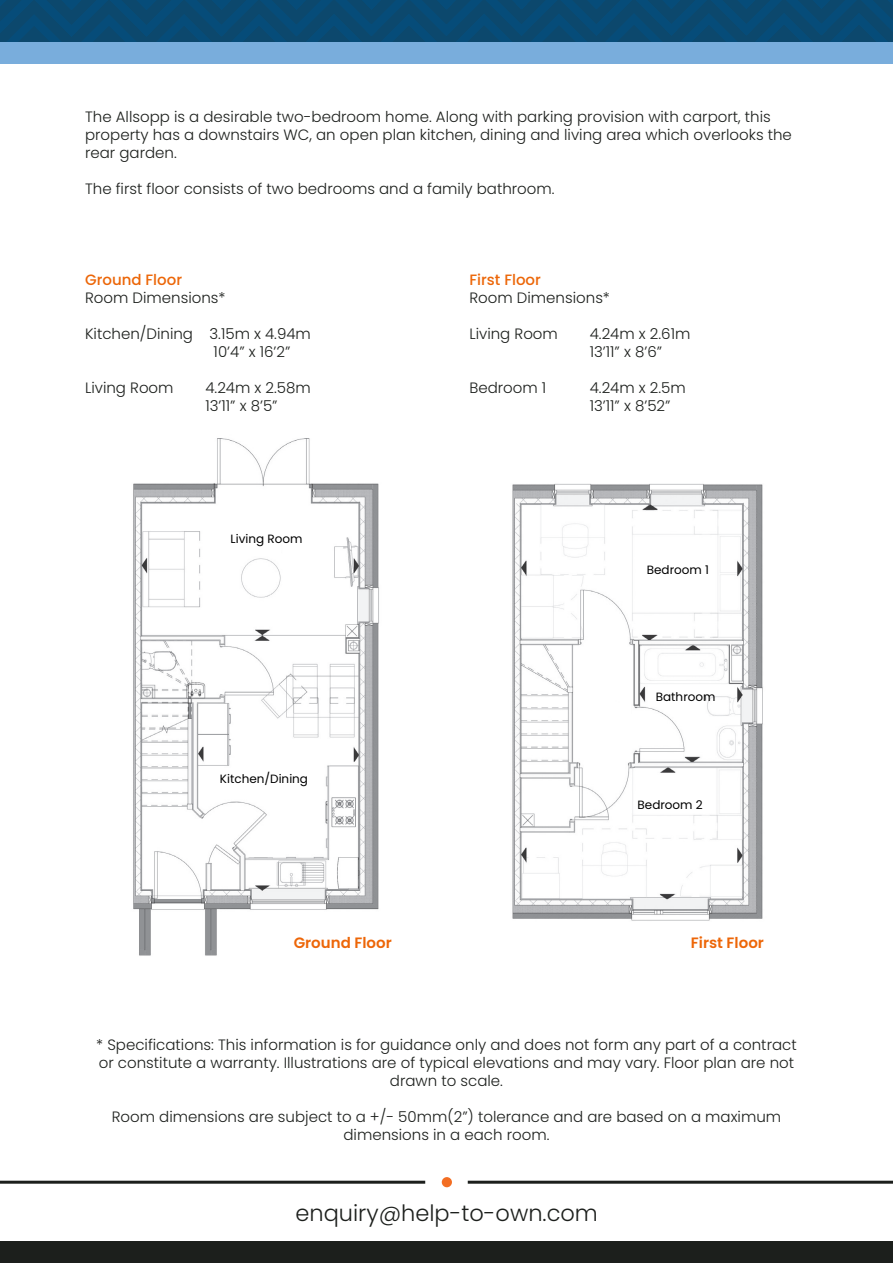
<style>
.page{position:relative;width:893px;height:1263px;background:#fff}
.page>*{position:absolute;margin:0;border:0;box-sizing:border-box;transform-origin:0 0}
.t1{font:300 22.5px "Poppins";color:#1c1f1c}
.t2{font:300 15px/18px "Poppins";color:#1c1f1c}
.t3{font:500 15px "Poppins";color:#ec6608}
.t4{font:600 15px "Poppins";color:#ed6608}
.t5{font:12px "Poppins";color:#000}
</style>
<div class="page">
<svg style="left:0;top:0;width:893px;height:43px;background:#0b4c74"></svg>
<div style="left:0;top:43px;width:893px;height:21px;background:#79addc"></div>
<div style="left:0;top:1242px;width:893px;height:21px;background:#1c1f1c"></div>
<img style="left:133px;top:438px;width:246px;height:518px">
<img style="left:512px;top:483px;width:251px;height:438px">
<div style="left:220px;top:539px;width:61px;height:14px;background:#fff"></div>
<div style="left:238px;top:761px;width:83px;height:17px;background:#fff"></div>
<div style="left:638px;top:553px;width:61px;height:21px;background:#fff"></div>
<div style="left:642px;top:783px;width:60px;height:21px;background:#fff"></div>
<div style="left:652px;top:686px;width:53px;height:19px;background:#fff"></div>
<div style="left:157px;top:831px;width:50px;height:14px;background:#fff"></div>
<div style="left:578px;top:703px;width:53px;height:22px;background:#fff"></div>
<hr style="left:0;top:1181px;width:425px;height:3px;background:#1c1f1c">
<hr style="left:468px;top:1181px;width:425px;height:3px;background:#1c1f1c">
<div style="left:442px;top:1177px;width:10px;height:10px;background:#f36e23;border-radius:50%"></div>
<p class="t2" style="left:85px;top:108px;width:708px">The Allsopp is a desirable two-bedroom home. Along with parking provision with carport, this property has a downstairs WC, an open plan kitchen, dining and living area which overlooks the rear garden.</p>
<p class="t2" style="left:85px;top:180px;width:471px">The first floor consists of two bedrooms and a family bathroom.</p>
<p class="t3" style="left:85px;top:271px;width:99px">Ground Floor</p>
<p class="t2" style="left:85px;top:289px;width:142px">Room Dimensions*</p>
<p class="t2" style="left:214px;top:325px;width:99px;text-indent:-129px">Kitchen/Dining 3.15m x 4.94m<br>10’4” x 16’2”</p>
<p class="t2" style="left:85px;top:379px;width:90px">Living Room</p>
<p class="t2" style="left:205px;top:379px;width:107px">4.24m x 2.58m<br>13’11” x 8’5”</p>
<p class="t5" style="left:231px;top:532px;width:73px">Living Room</p>
<p class="t5" style="left:220px;top:772px;width:90px">Kitchen/Dining</p>
<p class="t3" style="left:469px;top:271px;width:73px">First Floor</p>
<p class="t2" style="left:469px;top:289px;width:142px">Room Dimensions*</p>
<p class="t2" style="left:469px;top:325px;width:90px">Living Room</p>
<p class="t2" style="left:590px;top:325px;width:102px">4.24m x 2.61m<br>13’11” x 8’6”</p>
<p class="t2" style="left:469px;top:379px;width:78px">Bedroom 1</p>
<p class="t2" style="left:590px;top:379px;width:98px">4.24m x 2.5m<br>13’11” x 8’52”</p>
<p class="t5" style="left:647px;top:563px;width:64px">Bedroom 1</p>
<p class="t5" style="left:656px;top:689px;width:61px">Bathroom</p>
<p class="t5" style="left:638px;top:798px;width:67px">Bedroom 2</p>
<p class="t4" style="left:294px;top:934px;width:100px">Ground Floor</p>
<p class="t4" style="left:691px;top:934px;width:75px">First Floor</p>
<p class="t2" style="left:96px;top:1035px;width:702px;text-align:center">* Specifications: This information is for guidance only and does not form any part of a contract or constitute a warranty. Illustrations are of typical elevations and may vary. Floor plan are not drawn to scale.</p>
<p class="t2" style="left:112px;top:1107px;width:671px;text-align:center">Room dimensions are subject to a +/- 50mm(2”) tolerance and are based on a maximum dimensions in a each room.</p>
<h1 class="t1" style="left:295px;top:1200px;width:304px">enquiry@help-to-own.com</h1>
</div>
